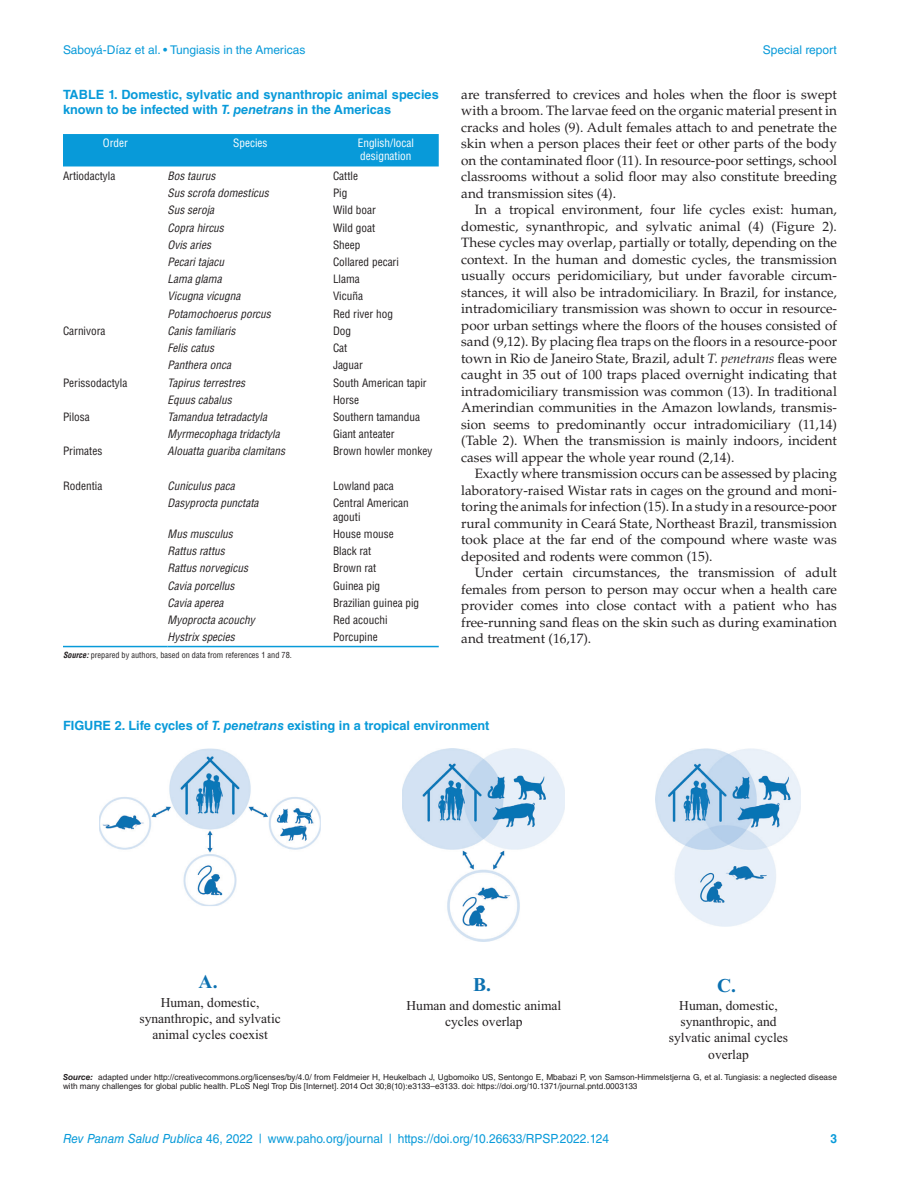
<style>
.page{position:relative;width:918px;height:1188px;background:#fff}
.page>*{position:absolute;margin:0;border:0;box-sizing:border-box;transform-origin:0 0}
.t1{font:700 19.5px "Times New Roman";color:#0c71b1}
.t2{font:13.5px/16.5px "Palatino LT Std";color:#231f20;text-align:justify}
.t3{font:13.5px/16px "Times New Roman";color:#231f20;text-align:center}
.t4{font:700 12.75px/15px "Helvetica LT Std";color:#089ad9}
.t5{font:12.6px "Helvetica LT Std";color:#089ad9;scale:.95 1}
.t6{font:700 12.6px "Helvetica LT Std";color:#089ad9;scale:.95 1}
.t7{font:12px "Helvetica LT Std";color:#089ad9}
.t8{font:italic condensed 11.25px "Helvetica LT Std";color:#231f20}
.t9{font:condensed 11.25px/13.5px "Helvetica LT Std";color:#231f20}
.t10{font:condensed 11.25px/13.5px "Helvetica LT Std";color:#fff}
.t11{font:8.25px/9px "Helvetica LT Std";color:#231f20}
.t12{font:condensed 8.25px "Helvetica LT Std";color:#231f20}
.s1{font-style:italic}
.s2{font-weight:700;font-style:italic}
</style>
<div class="page">
<div style="left:63px;top:134px;width:376px;height:32px;background:#089ad9"></div>
<hr style="left:63px;top:646px;width:105px;height:1px;background:#089ad9">
<hr style="left:168px;top:646px;width:165px;height:1px;background:#089ad9">
<hr style="left:333px;top:646px;width:106px;height:1px;background:#089ad9">
<img style="left:99px;top:748px;width:222px;height:158px">
<img style="left:292px;top:815px;width:22px;height:12px">
<img style="left:402px;top:748px;width:163px;height:194px">
<img style="left:656px;top:748px;width:145px;height:178px">
<p class="t7" style="left:63px;top:43px;width:244px">Saboyá-Díaz et al. • Tungiasis in the Americas</p>
<p class="t7" style="left:763px;top:43px;width:76px">Special report</p>
<p class="t4" style="left:63px;top:87px;width:377px">TABLE 1. Domestic, sylvatic and synanthropic animal species known to be infected with <span class="s1">T. penetrans</span> in the Americas</p>
<p class="t10" style="left:103px;top:136px;width:26px">Order</p>
<p class="t10" style="left:233px;top:136px;width:36px">Species</p>
<p class="t10" style="left:358px;top:136px;width:58px">English/local designation</p>
<p class="t9" style="left:63px;top:169px;width:54px">Artiodactyla</p>
<p class="t8" style="left:168px;top:169px;width:49px">Bos taurus</p>
<p class="t9" style="left:333px;top:169px;width:26px">Cattle</p>
<p class="t8" style="left:168px;top:186px;width:103px">Sus scrofa domesticus</p>
<p class="t9" style="left:333px;top:186px;width:16px">Pig</p>
<p class="t8" style="left:168px;top:203px;width:48px">Sus seroja</p>
<p class="t9" style="left:333px;top:203px;width:44px">Wild boar</p>
<p class="t8" style="left:168px;top:220px;width:58px">Copra hircus</p>
<p class="t9" style="left:333px;top:221px;width:44px">Wild goat</p>
<p class="t8" style="left:168px;top:238px;width:45px">Ovis aries</p>
<p class="t9" style="left:333px;top:238px;width:29px">Sheep</p>
<p class="t8" style="left:168px;top:255px;width:58px">Pecari tajacu</p>
<p class="t9" style="left:333px;top:255px;width:67px">Collared pecari</p>
<p class="t8" style="left:168px;top:272px;width:56px">Lama glama</p>
<p class="t9" style="left:333px;top:272px;width:28px">Llama</p>
<p class="t8" style="left:168px;top:289px;width:74px">Vicugna vicugna</p>
<p class="t9" style="left:333px;top:290px;width:31px">Vicuña</p>
<p class="t8" style="left:168px;top:307px;width:105px">Potamochoerus porcus</p>
<p class="t9" style="left:333px;top:307px;width:61px">Red river hog</p>
<p class="t9" style="left:63px;top:324px;width:44px">Carnivora</p>
<p class="t8" style="left:168px;top:324px;width:69px">Canis familiaris</p>
<p class="t9" style="left:333px;top:324px;width:20px">Dog</p>
<p class="t8" style="left:168px;top:341px;width:48px">Felis catus</p>
<p class="t9" style="left:333px;top:341px;width:16px">Cat</p>
<p class="t8" style="left:168px;top:358px;width:65px">Panthera onca</p>
<p class="t9" style="left:333px;top:358px;width:31px">Jaguar</p>
<p class="t9" style="left:63px;top:376px;width:66px">Perissodactyla</p>
<p class="t8" style="left:168px;top:375px;width:79px">Tapirus terrestres</p>
<p class="t9" style="left:333px;top:376px;width:95px">South American tapir</p>
<p class="t8" style="left:168px;top:393px;width:66px">Equus cabalus</p>
<p class="t9" style="left:333px;top:393px;width:28px">Horse</p>
<p class="t9" style="left:63px;top:410px;width:28px">Pilosa</p>
<p class="t8" style="left:168px;top:410px;width:101px">Tamandua tetradactyla</p>
<p class="t9" style="left:333px;top:410px;width:89px">Southern tamandua</p>
<p class="t8" style="left:168px;top:427px;width:114px">Myrmecophaga tridactyla</p>
<p class="t9" style="left:333px;top:427px;width:63px">Giant anteater</p>
<p class="t9" style="left:63px;top:445px;width:41px">Primates</p>
<p class="t8" style="left:168px;top:444px;width:119px">Alouatta guariba clamitans</p>
<p class="t9" style="left:333px;top:445px;width:101px">Brown howler monkey</p>
<p class="t9" style="left:63px;top:479px;width:41px">Rodentia</p>
<p class="t8" style="left:168px;top:479px;width:69px">Cuniculus paca</p>
<p class="t9" style="left:333px;top:479px;width:62px">Lowland paca</p>
<p class="t8" style="left:168px;top:496px;width:92px">Dasyprocta punctata</p>
<p class="t9" style="left:333px;top:496px;width:77px">Central American agouti</p>
<p class="t8" style="left:168px;top:527px;width:67px">Mus musculus</p>
<p class="t9" style="left:333px;top:527px;width:62px">House mouse</p>
<p class="t8" style="left:168px;top:544px;width:59px">Rattus rattus</p>
<p class="t9" style="left:333px;top:544px;width:40px">Black rat</p>
<p class="t8" style="left:168px;top:561px;width:82px">Rattus norvegicus</p>
<p class="t9" style="left:333px;top:561px;width:45px">Brown rat</p>
<p class="t8" style="left:168px;top:578px;width:68px">Cavia porcellus</p>
<p class="t9" style="left:333px;top:579px;width:49px">Guinea pig</p>
<p class="t8" style="left:168px;top:596px;width:57px">Cavia aperea</p>
<p class="t9" style="left:333px;top:596px;width:88px">Brazilian guinea pig</p>
<p class="t8" style="left:168px;top:613px;width:89px">Myoprocta acouchy</p>
<p class="t9" style="left:333px;top:613px;width:56px">Red acouchi</p>
<p class="t8" style="left:168px;top:630px;width:69px">Hystrix species</p>
<p class="t9" style="left:333px;top:630px;width:46px">Porcupine</p>
<p class="t12" style="left:63px;top:650px;width:230px"><span class="s2">Source:</span> prepared by authors, based on data from references 1 and 78.</p>
<p class="t2" style="left:461px;top:86px;width:377px">are transferred to crevices and holes when the floor is swept with a broom. The larvae feed on the organic material present in cracks and holes (9). Adult females attach to and penetrate the skin when a person places their feet or other parts of the body on the contaminated floor (11). In resource-poor settings, school classrooms without a solid floor may also constitute breeding and transmission sites (4).</p>
<p class="t2" style="left:461px;top:202px;width:377px;text-indent:14px">In a tropical environment, four life cycles exist: human, domestic, synanthropic, and sylvatic animal (4) (Figure 2).<br>These cycles may overlap, partially or totally, depending on the context. In the human and domestic cycles, the transmission usually occurs peridomiciliary, but under favorable circum&shy;stances, it will also be intradomiciliary. In Brazil, for instance, intradomiciliary transmission was shown to occur in resource&shy;poor urban settings where the floors of the houses consisted of sand (9,12). By placing flea traps on the floors in a resource-poor town in Rio de Janeiro State, Brazil, adult <span class="s1">T. penetrans</span> fleas were caught in 35 out of 100 traps placed overnight indicating that intradomiciliary transmission was common (13). In traditional Amerindian communities in the Amazon lowlands, transmis&shy;sion seems to predominantly occur intradomiciliary (11,14) (Table 2). When the transmission is mainly indoors, incident cases will appear the whole year round (2,14).</p>
<p class="t2" style="left:461px;top:466px;width:377px;text-indent:14px">Exactly where transmission occurs can be assessed by placing laboratory-raised Wistar rats in cages on the ground and moni&shy;toring the animals for infection (15). In a study in a resource-poor rural community in Ceará State, Northeast Brazil, transmission took place at the far end of the compound where waste was deposited and rodents were common (15).</p>
<p class="t2" style="left:461px;top:565px;width:377px;text-indent:14px">Under certain circumstances, the transmission of adult females from person to person may occur when a health care provider comes into close contact with a patient who has free-running sand fleas on the skin such as during examination and treatment (16,17).</p>
<p class="t4" style="left:63px;top:718px;width:428px">FIGURE 2. Life cycles of <span class="s1">T. penetrans</span> existing in a tropical environment</p>
<h1 class="t1" style="left:199px;top:968px;width:20px">A.</h1>
<p class="t3" style="left:139px;top:994px;width:143px">Human, domestic, synanthropic, and sylvatic animal cycles coexist</p>
<h1 class="t1" style="left:473px;top:971px;width:19px">B.</h1>
<p class="t3" style="left:407px;top:997px;width:156px">Human and domestic animal cycles overlap</p>
<h1 class="t1" style="left:717px;top:972px;width:20px">C.</h1>
<p class="t3" style="left:669px;top:997px;width:121px">Human, domestic, synanthropic, and sylvatic animal cycles overlap</p>
<p class="t11" style="left:63px;top:1072px;width:775px"><span class="s2">Source:</span> adapted under http://creativecommons.org/licenses/by/4.0/ from Feldmeier H, Heukelbach J, Ugbomoiko US, Sentongo E, Mbabazi P, von Samson-Himmelstjerna G, et al. Tungiasis: a neglected disease with many challenges for global public health. PLoS Negl Trop Dis [Internet]. 2014 Oct 30;8(10):e3133–e3133. doi: https://doi.org/10.1371/journal.pntd.0003133</p>
<p class="t5" style="left:63px;top:1131px;width:576px"><span class="s1">Rev Panam Salud Publica</span> 46, 2022 | www.paho.org/journal | https://doi.org/10.26633/RPSP.2022.124</p>
<p class="t6" style="left:830px;top:1131px;width:9px">3</p>
</div>
